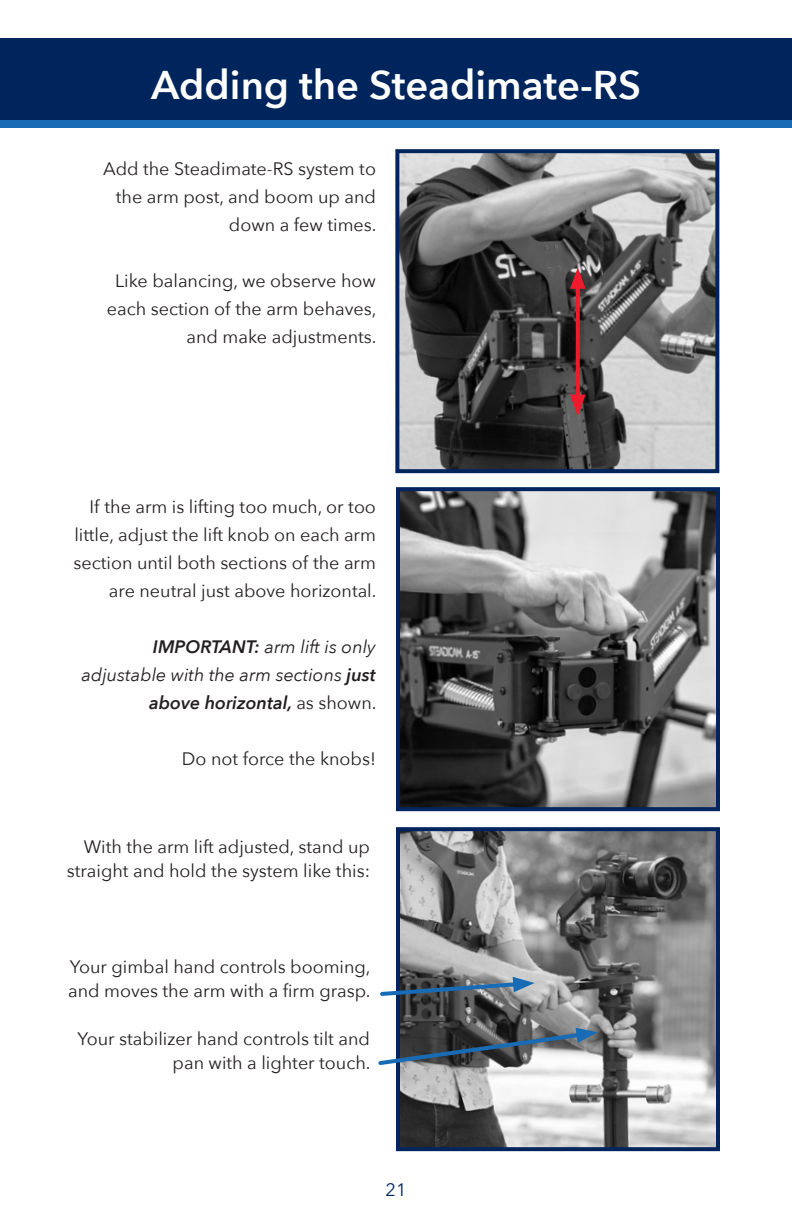
<style>
.page{position:relative;width:792px;height:1224px;background:#fff}
.page>*{position:absolute;margin:0;border:0;box-sizing:border-box;transform-origin:0 0}
.Page_Banner{font:600 40px "Avenir Next";color:#fff}
.t1{font:18px/28px "Avenir Next";color:#231f20;text-align:right}
.t2{font:italic 18px/28px "Avenir Next";color:#231f20;text-align:right}
.t3{font:18px "Avenir Next";color:#00255d}
.s1{font-weight:600}
.s2{font-style:normal}
</style>
<div class="page">
<img style="left:401px;top:832px;width:314px;height:314px">
<div style="left:396px;top:827px;width:324px;height:324px;border:4px solid #00255d"></div>
<img style="left:401px;top:492px;width:314px;height:314px">
<div style="left:396px;top:487px;width:324px;height:324px;border:4px solid #00255d"></div>
<img style="left:400px;top:154px;width:314px;height:314px">
<div style="left:395px;top:149px;width:324px;height:324px;border:4px solid #00255d"></div>
<svg style="left:378px;top:1028px;width:220px;height:40px"></svg>
<svg style="left:576px;top:289px;width:4px;height:106px"></svg>
<svg style="left:570px;top:267px;width:16px;height:22px"></svg>
<svg style="left:570px;top:395px;width:16px;height:21px"></svg>
<svg style="left:380px;top:977px;width:155px;height:21px;background:#647788"></svg>
<div style="left:0;top:38px;width:792px;height:90px;background:#186bb5"></div>
<div style="left:0;top:38px;width:792px;height:82px;background:#00255d"></div>
<p class="Page_Banner" style="left:151px;top:51px;width:491px">Adding the Steadimate-RS</p>
<p class="t1" style="left:103px;top:154px;width:275px">Add the Steadimate-RS system to the arm post, and boom up and down a few times.</p>
<p class="t1" style="left:107px;top:266px;width:271px">Like balancing, we observe how each section of the arm behaves, and make adjustments.</p>
<p class="t1" style="left:74px;top:492px;width:304px">If the arm is lifting too much, or too little, adjust the lift knob on each arm section until both sections of the arm are neutral just above horizontal.</p>
<p class="t2" style="left:82px;top:632px;width:296px"><span class="s1">IMPORTANT:</span> arm lift is only adjustable with the arm sections <span class="s1">just above horizontal,</span> <span class="s2">as shown.</span></p>
<p class="t1" style="left:182px;top:744px;width:196px">Do not force the knobs!</p>
<p class="t1" style="left:67px;top:834px;width:305px;line-height:24px">With the arm lift adjusted, stand up straight and hold the system like this:</p>
<p class="t1" style="left:68px;top:954px;width:304px;line-height:24px;text-align:left">Your gimbal hand controls booming, and moves the arm with a firm grasp.</p>
<p class="t1" style="left:78px;top:1026px;width:295px;line-height:24px">Your stabilizer hand controls tilt and pan with a lighter touch.</p>
<p class="t3" style="left:386px;top:1175px;width:22px">21</p>
</div>
